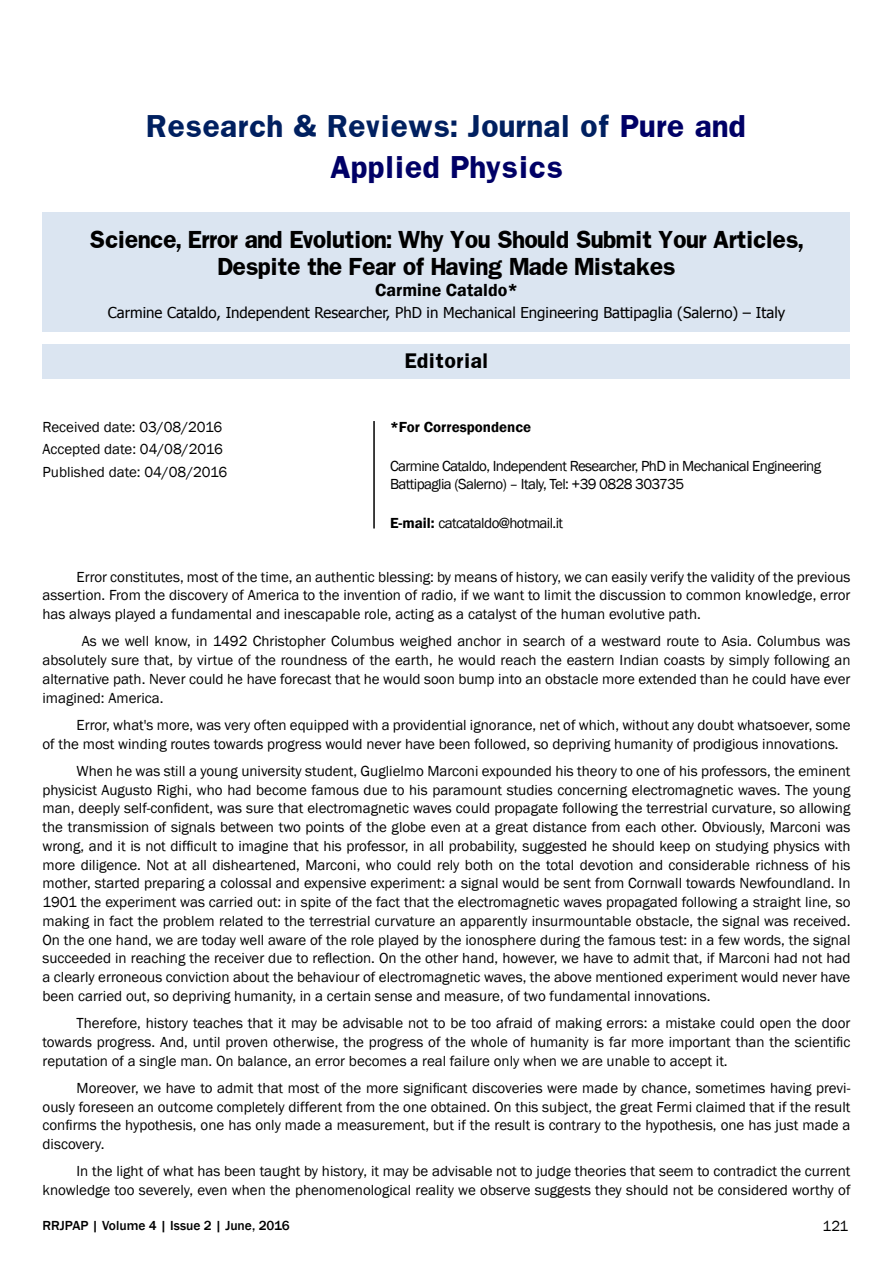
<style>
.page{position:relative;width:893px;height:1263px;background:#fff}
.page>*{position:absolute;margin:0;border:0;box-sizing:border-box;transform-origin:0 0}
.t1{font:700 27px/40.5px "Franklin";color:#002060;text-align:center}
.t2{font:700 21px/27px "Franklin";letter-spacing:-.04em;color:#000;text-align:center}
.t3{font:600 18px "Franklin Gothic";color:#000}
.t4{font:700 18px "Franklin";color:#000}
.t5{font:15px/18.8px "Franklin Gothic";color:#000;text-align:justify}
.t6{font:15px/18px "Franklin Gothic";letter-spacing:-.04em;color:#000}
.t7{font:15px "Tahoma";color:#000}
.t8{font:600 15px "Franklin Gothic";color:#000}
.t9{font:500 13.5px "Franklin Gothic";color:#000}
.s1{color:#006}
.s2{font-weight:600}
</style>
<div class="page">
<div style="left:43px;top:212px;width:807px;height:119px;background:#dbe5f1"></div>
<div style="left:43px;top:344px;width:807px;height:34px;background:#dbe5f1"></div>
<hr style="left:373px;top:421px;width:2px;height:107px;background:#000">
<h1 class="t1" style="left:147px;top:106px;width:601px">Research &amp; Reviews: Journal of <span class="s1">Pure and<br>Applied Physics</span></h1>
<h2 class="t2" style="left:89px;top:226px;width:716px">Science, Error and Evolution: Why You Should Submit Your Articles,<br>Despite the Fear of Having Made Mistakes</h2>
<p class="t3" style="left:375px;top:279px;width:144px">Carmine Cataldo*</p>
<p class="t7" style="left:108px;top:303px;width:679px">Carmine Cataldo, Independent Researcher, PhD in Mechanical Engineering Battipaglia (Salerno) – Italy</p>
<p class="t4" style="left:404px;top:348px;width:86px">Editorial</p>
<p class="t5" style="left:43px;top:416px;width:186px;line-height:22.5px;text-align:left">Received date: 03/08/2016<br>Accepted date: 04/08/2016<br>Published date: 04/08/2016</p>
<p class="t8" style="left:390px;top:418px;width:143px">*For Correspondence</p>
<p class="t6" style="left:390px;top:458px;width:433px">Carmine Cataldo, Independent Researcher, PhD in Mechanical Engineering<br>Battipaglia (Salerno) – Italy, Tel: +39 0828 303735</p>
<p class="t6" style="left:390px;top:515px;width:175px"><span class="s2">E-mail:</span> catcataldo@hotmail.it</p>
<p class="t5" style="left:43px;top:567px;width:809px;text-indent:34px">Error constitutes, most of the time, an authentic blessing: by means of history, we can easily verify the validity of the previous assertion. From the discovery of America to the invention of radio, if we want to limit the discussion to common knowledge, error has always played a fundamental and inescapable role, acting as a catalyst of the human evolutive path.</p>
<p class="t5" style="left:43px;top:632px;width:809px;text-indent:39px">As we well know, in 1492 Christopher Columbus weighed anchor in search of a westward route to Asia. Columbus was absolutely sure that, by virtue of the roundness of the earth, he would reach the eastern Indian coasts by simply following an alternative path. Never could he have forecast that he would soon bump into an obstacle more extended than he could have ever imagined: America.</p>
<p class="t5" style="left:43px;top:716px;width:809px;text-indent:34px">Error, what's more, was very often equipped with a providential ignorance, net of which, without any doubt whatsoever, some of the most winding routes towards progress would never have been followed, so depriving humanity of prodigious innovations.</p>
<p class="t5" style="left:43px;top:762px;width:809px;text-indent:34px">When he was still a young university student, Guglielmo Marconi expounded his theory to one of his professors, the eminent physicist Augusto Righi, who had become famous due to his paramount studies concerning electromagnetic waves. The young man, deeply self-confident, was sure that electromagnetic waves could propagate following the terrestrial curvature, so allowing the transmission of signals between two points of the globe even at a great distance from each other. Obviously, Marconi was wrong, and it is not difficult to imagine that his professor, in all probability, suggested he should keep on studying physics with more diligence. Not at all disheartened, Marconi, who could rely both on the total devotion and considerable richness of his mother, started preparing a colossal and expensive experiment: a signal would be sent from Cornwall towards Newfoundland. In 1901 the experiment was carried out: in spite of the fact that the electromagnetic waves propagated following a straight line, so making in fact the problem related to the terrestrial curvature an apparently insurmountable obstacle, the signal was received.<br>On the one hand, we are today well aware of the role played by the ionosphere during the famous test: in a few words, the signal succeeded in reaching the receiver due to reflection. On the other hand, however, we have to admit that, if Marconi had not had a clearly erroneous conviction about the behaviour of electromagnetic waves, the above mentioned experiment would never have been carried out, so depriving humanity, in a certain sense and measure, of two fundamental innovations.</p>
<p class="t5" style="left:43px;top:1014px;width:809px;text-indent:34px">Therefore, history teaches that it may be advisable not to be too afraid of making errors: a mistake could open the door towards progress. And, until proven otherwise, the progress of the whole of humanity is far more important than the scientific reputation of a single man. On balance, an error becomes a real failure only when we are unable to accept it.</p>
<p class="t5" style="left:43px;top:1079px;width:809px;text-indent:34px">Moreover, we have to admit that most of the more significant discoveries were made by chance, sometimes having previ&shy;ously foreseen an outcome completely different from the one obtained. On this subject, the great Fermi claimed that if the result confirms the hypothesis, one has only made a measurement, but if the result is contrary to the hypothesis, one has just made a discovery.</p>
<p class="t5" style="left:43px;top:1162px;width:809px;text-align:right">In the light of what has been taught by history, it may be advisable not to judge theories that seem to contradict the current knowledge too severely, even when the phenomenological reality we observe suggests they should not be considered worthy of</p>
<p class="t9" style="left:43px;top:1217px;width:249px">RRJPAP | Volume 4 | Issue 2 | June, 2016</p>
<p class="t5" style="left:822px;top:1217px;width:27px">121</p>
</div>
